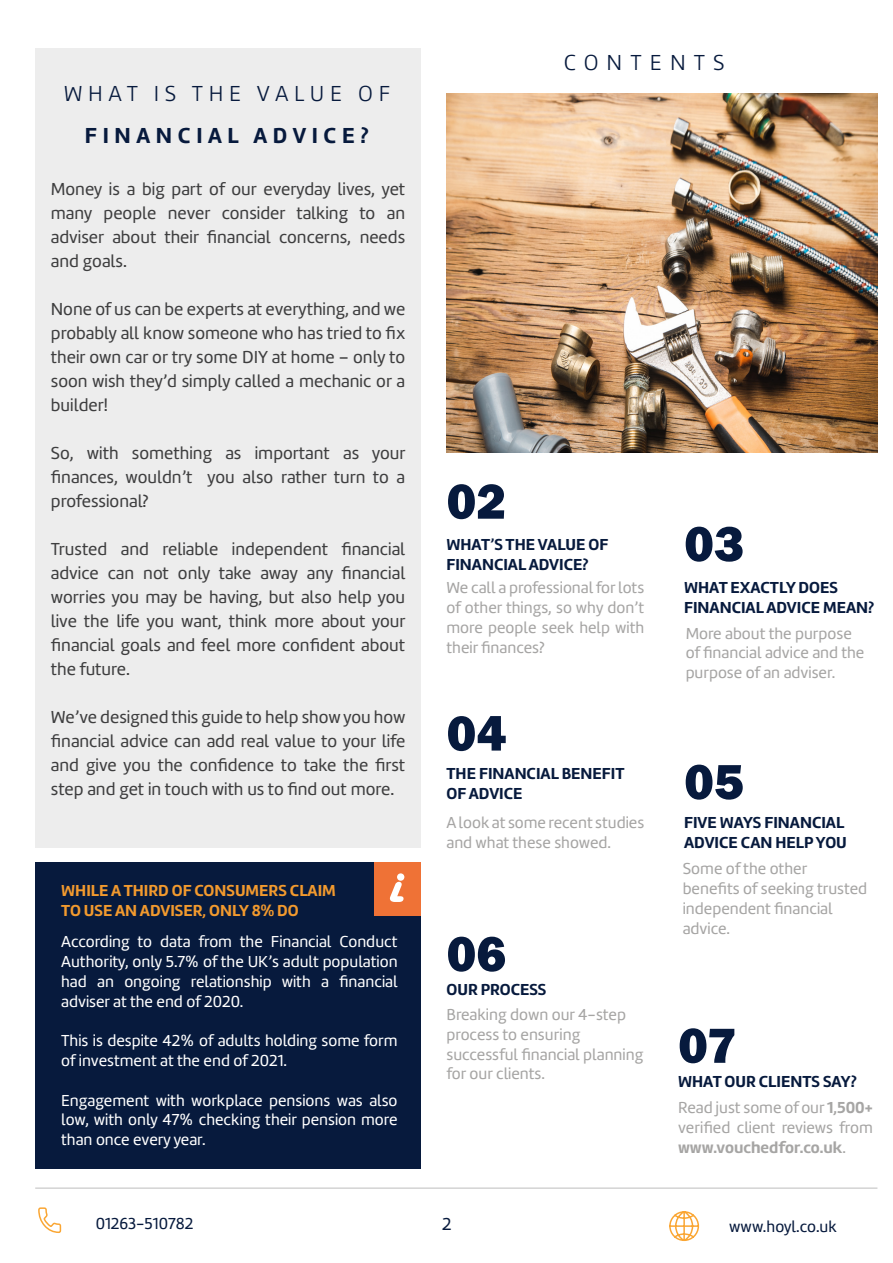
<style>
.page{position:relative;width:893px;height:1263px;background:#fff}
.page>*{position:absolute;margin:0;border:0;box-sizing:border-box;transform-origin:0 0}
.t1{font:54px "Harlow Solid";color:#fff}
.t2{font:800 51px "Franklin Gothic";color:#071a3d}
.Intro_text_Left{font:300 22.5px "Marine";letter-spacing:.25em;color:#071a3d}
.Intro_text_Left-2{font:700 22.5px "Marine";letter-spacing:.25em;color:#071a3d}
.Intro_text_Left-3{font:300 22.5px "Marine";letter-spacing:.36em;color:#071a3d}
.Title_03{font:18px/24px "Marine";color:#3e3e3f;text-align:justify}
.t3{font:18px "Marine";color:#071a3d}
.t4{font:16.5px/19.8px "Marine";color:#a6a5a4}
.t5{font:16.5px/19.8px "Marine";color:#fff;text-align:justify}
.t6{font:700 16.5px/19.8px "Marine";color:#071a3d}
.t7{font:700 16.5px/19.8px "Marine";color:#f29a2e}
.t8{font:16.5px "Marine";color:#071a3d}
.s1{font-weight:700}
</style>
<div class="page">
<div style="left:35px;top:48px;width:386px;height:799px;background:#ededed"></div>
<img style="left:446px;top:93px;width:431px;height:359px">
<hr style="left:35px;top:1187px;width:842px;height:2px;background:#d3d3d3">
<svg style="left:38px;top:1207px;width:24px;height:26px"></svg>
<svg style="left:669px;top:1211px;width:31px;height:31px"></svg>
<div style="left:35px;top:862px;width:386px;height:307px;background:#071a3d"></div>
<div style="left:374px;top:862px;width:47px;height:54px;background:#ef7236"></div>
<p class="Intro_text_Left" style="left:64px;top:80px;width:328px">WHAT IS THE VALUE OF</p>
<p class="Intro_text_Left-2" style="left:85px;top:121px;width:285px">FINANCIAL ADVICE?</p>
<p class="Title_03" style="left:51px;top:177px;width:356px">Money is a big part of our everyday lives, yet many people never consider talking to an adviser about their financial concerns, needs and goals.</p>
<p class="Title_03" style="left:51px;top:297px;width:356px">None of us can be experts at everything, and we probably all know someone who has tried to fix their own car or try some DIY at home – only to soon wish they’d simply called a mechanic or a builder!</p>
<p class="Title_03" style="left:51px;top:441px;width:356px">So, with something as important as your finances, wouldn’t you also rather turn to a professional?</p>
<p class="Title_03" style="left:51px;top:537px;width:356px">Trusted and reliable independent financial advice can not only take away any financial worries you may be having, but also help you live the life you want, think more about your financial goals and feel more confident about the future.</p>
<p class="Title_03" style="left:51px;top:705px;width:356px">We’ve designed this guide to help show you how financial advice can add real value to your life and give you the confidence to take the first step and get in touch with us to find out more.</p>
<p class="t1" style="left:387px;top:855px;width:16px">i</p>
<p class="t7" style="left:61px;top:880px;width:276px">WHILE A THIRD OF CONSUMERS CLAIM<br>TO USE AN ADVISER, ONLY 8% DO</p>
<p class="t5" style="left:61px;top:932px;width:338px">According to data from the Financial Conduct Authority, only 5.7% of the UK’s adult population had an ongoing relationship with a financial adviser at the end of 2020.</p>
<p class="t5" style="left:61px;top:1031px;width:338px">This is despite 42% of adults holding some form of investment at the end of 2021.</p>
<p class="t5" style="left:61px;top:1090px;width:338px">Engagement with workplace pensions was also low, with only 47% checking their pension more than once every year.</p>
<p class="Intro_text_Left-3" style="left:564px;top:49px;width:162px">CONTENTS</p>
<p class="t2" style="left:446px;top:468px;width:61px">02</p>
<p class="t6" style="left:446px;top:534px;width:163px">WHAT’S THE VALUE OF<br>FINANCIAL ADVICE?</p>
<p class="t4" style="left:446px;top:578px;width:199px;text-align:justify">We call a professional for lots of other things, so why don’t more people seek help with their finances?</p>
<p class="t2" style="left:446px;top:700px;width:61px">04</p>
<p class="t6" style="left:446px;top:764px;width:180px">THE FINANCIAL BENEFIT<br>OF ADVICE</p>
<p class="t4" style="left:446px;top:812px;width:199px">A look at some recent studies and what these showed.</p>
<p class="t2" style="left:446px;top:921px;width:61px">06</p>
<p class="t6" style="left:446px;top:980px;width:101px">OUR PROCESS</p>
<p class="t4" style="left:446px;top:1004px;width:198px">Breaking down our 4-step process to ensuring successful financial planning for our clients.</p>
<p class="t2" style="left:684px;top:511px;width:61px">03</p>
<p class="t6" style="left:684px;top:577px;width:192px">WHAT EXACTLY DOES<br>FINANCIAL ADVICE MEAN?</p>
<p class="t4" style="left:686px;top:623px;width:180px">More about the purpose of financial advice and the purpose of an adviser.</p>
<p class="t2" style="left:684px;top:749px;width:61px">05</p>
<p class="t6" style="left:684px;top:812px;width:164px">FIVE WAYS FINANCIAL<br>ADVICE CAN HELP YOU</p>
<p class="t4" style="left:683px;top:859px;width:186px">Some of the other benefits of seeking trusted independent financial advice.</p>
<p class="t2" style="left:678px;top:1013px;width:60px">07</p>
<p class="t6" style="left:678px;top:1071px;width:180px">WHAT OUR CLIENTS SAY?</p>
<p class="t4" style="left:678px;top:1098px;width:196px;text-align:justify">Read just some of our <span class="s1">1,500+ </span>verified client reviews from <span class="s1">www.vouchedfor.co.uk</span>.</p>
<p class="t8" style="left:96px;top:1213px;width:99px">01263-510782</p>
<p class="t8" style="left:729px;top:1216px;width:109px">www.hoyl.co.uk</p>
<p class="t3" style="left:442px;top:1213px;width:11px">2</p>
</div>
